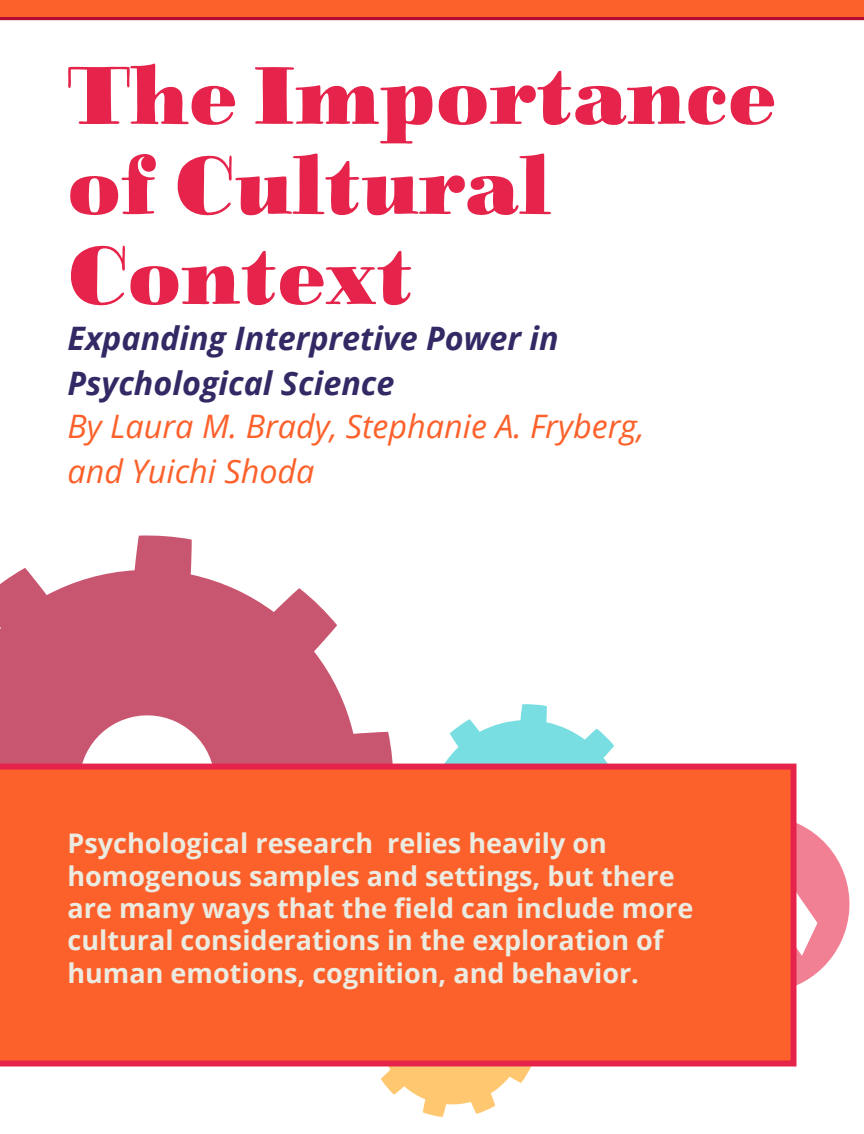
<style>
.page{position:relative;width:864px;height:1134px;background:#fff}
.page>*{position:absolute;margin:0;border:0;box-sizing:border-box;transform-origin:0 0}
.t1{font:78.75px/90px "Liebe Doni Solid";color:#e6244b}
.t2{font:italic 700 32.4px/45px "Open Sans";color:#322965}
.t3{font:italic 32.4px/45px "Open Sans";color:#fc612b}
.t4{font:700 27px/32.4px "Open Sans";color:#ebebe1}
</style>
<div class="page">
<div style="left:0;top:0;width:864px;height:17px;background:#fd612b"></div>
<hr style="left:0;top:17px;width:864px;height:3px;background:#b30d34">
<svg style="left:0;top:535px;width:394px;height:229px;fill:#c95670"></svg>
<svg style="left:796px;top:803px;width:54px;height:198px;fill:#f18094"></svg>
<svg style="left:413px;top:704px;width:227px;height:60px"></svg>
<svg style="left:366px;top:1066px;width:174px;height:51px"></svg>
<div style="left:0;top:764px;width:796px;height:302px;background:#fd612b"></div>
<h1 class="t1" style="left:68px;top:52px;width:710px">The Importance of Cultural<br>Context</h1>
<p class="t2" style="left:68px;top:315px;width:493px">Expanding Interpretive Power in<br>Psychological Science</p>
<p class="t3" style="left:68px;top:403px;width:578px">By Laura M. Brady, Stephanie A. Fryberg, and Yuichi Shoda</p>
<p class="t4" style="left:68px;top:827px;width:627px">Psychological research relies heavily on homogenous samples and settings, but there are many ways that the field can include more cultural considerations in the exploration of human emotions, cognition, and behavior.</p>
</div>
